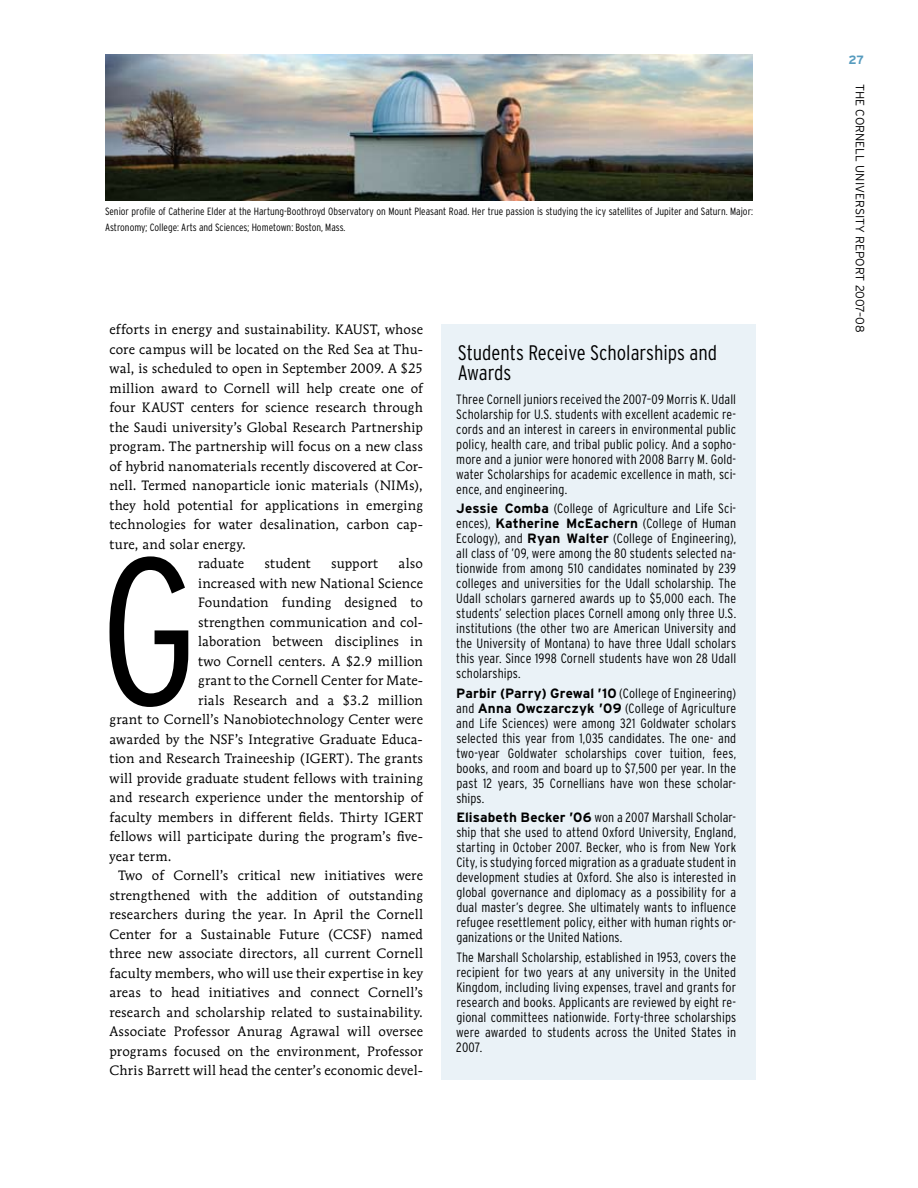
<style>
.page{position:relative;width:918px;height:1188px;background:#fff}
.page>*{position:absolute;margin:0;border:0;box-sizing:border-box;transform-origin:0 0}
.t1{font:300 condensed 208.5px "Interstate";color:#000}
.t2{font:300 condensed 21px/19.5px "Interstate";color:#000}
.t3{font:300 condensed 13.5px/15px "Interstate";letter-spacing:.01em;color:#000;text-align:justify}
.t4{font:13.5px/19.5px "Mendoza Roman Std";letter-spacing:.015em;color:#000;text-align:justify}
.t5{font:300 12px "Interstate";color:#000}
.t6{font:700 12px "Interstate";color:#569bbe}
.t7{font:300 condensed 10.5px/16.2px "Interstate";color:#000}
.s1{font-weight:700;font-stretch:normal}
</style>
<div class="page">
<img style="left:105px;top:54px;width:648px;height:146px">
<div style="left:441px;top:324px;width:315px;height:756px;background:#eaf2f7"></div>
<p class="t7" style="left:105px;top:203px;width:650px">Senior profile of Catherine Elder at the Hartung-Boothroyd Observatory on Mount Pleasant Road. Her true passion is studying the icy satellites of Jupiter and Saturn. Major:<br>Astronomy; College: Arts and Sciences; Hometown: Boston, Mass.</p>
<p class="t4" style="left:110px;top:320px;width:315px">efforts in energy and sustainability. KAUST, whose core campus will be located on the Red Sea at Thu&shy;wal, is scheduled to open in September 2009. A $25 million award to Cornell will help create one of four KAUST centers for science research through the Saudi university’s Global Research Partnership program. The partnership will focus on a new class of hybrid nanomaterials recently discovered at Cor&shy;nell. Termed nanoparticle ionic materials (NIMs), they hold potential for applications in emerging technologies for water desalination, carbon cap&shy;ture, and solar energy.</p>
<h1 class="t1" style="left:99px;top:514px;width:80px">G</h1>
<p class="t4" style="left:198px;top:554px;width:47px">raduate</p>
<p class="t4" style="left:264px;top:554px;width:48px">student</p>
<p class="t4" style="left:331px;top:554px;width:48px">support</p>
<p class="t4" style="left:399px;top:554px;width:26px">also</p>
<p class="t4" style="left:198px;top:573px;width:226px">increased with new National Science</p>
<p class="t4" style="left:198px;top:593px;width:226px">Foundation funding designed to</p>
<p class="t4" style="left:198px;top:612px;width:226px">strengthen communication and col-</p>
<p class="t4" style="left:198px;top:632px;width:226px">laboration between disciplines in</p>
<p class="t4" style="left:198px;top:651px;width:226px">two Cornell centers. A $2.9 million</p>
<p class="t4" style="left:198px;top:671px;width:226px">grant to the Cornell Center for Mate-</p>
<p class="t4" style="left:198px;top:690px;width:226px">rials Research and a $3.2 million</p>
<p class="t4" style="left:109px;top:710px;width:315px">grant to Cornell’s Nanobiotechnology Center were</p>
<p class="t4" style="left:109px;top:729px;width:315px">awarded by the NSF’s Integrative Graduate Educa-</p>
<p class="t4" style="left:109px;top:749px;width:315px">tion and Research Traineeship (IGERT). The grants</p>
<p class="t4" style="left:109px;top:768px;width:315px">will provide graduate student fellows with training</p>
<p class="t4" style="left:109px;top:788px;width:315px">and research experience under the mentorship of</p>
<p class="t4" style="left:109px;top:807px;width:315px">faculty members in different fields. Thirty IGERT</p>
<p class="t4" style="left:109px;top:827px;width:315px">fellows will participate during the program’s five-</p>
<p class="t4" style="left:109px;top:846px;width:64px">year term.</p>
<p class="t4" style="left:119px;top:866px;width:306px">Two of Cornell’s critical new initiatives were</p>
<p class="t4" style="left:109px;top:885px;width:315px">strengthened with the addition of outstanding</p>
<p class="t4" style="left:109px;top:905px;width:315px">researchers during the year. In April the Cornell</p>
<p class="t4" style="left:109px;top:924px;width:315px">Center for a Sustainable Future (CCSF) named</p>
<p class="t4" style="left:109px;top:943px;width:315px">three new associate directors, all current Cornell</p>
<p class="t4" style="left:109px;top:963px;width:315px">faculty members, who will use their expertise in key</p>
<p class="t4" style="left:109px;top:982px;width:315px">areas to head initiatives and connect Cornell’s</p>
<p class="t4" style="left:109px;top:1002px;width:315px">research and scholarship related to sustainability.</p>
<p class="t4" style="left:109px;top:1021px;width:315px">Associate Professor Anurag Agrawal will oversee</p>
<p class="t4" style="left:109px;top:1041px;width:315px">programs focused on the environment, Professor</p>
<p class="t4" style="left:109px;top:1060px;width:315px">Chris Barrett will head the center’s economic devel-</p>
<h2 class="t2" style="left:458px;top:343px;width:261px">Students Receive Scholarships and<br>Awards</h2>
<p class="t3" style="left:456px;top:392px;width:281px">Three Cornell juniors received the 2007–09 Morris K. Udall Scholarship for U.S. students with excellent academic re&shy;cords and an interest in careers in environmental public policy, health care, and tribal public policy. And a sopho&shy;more and a junior were honored with 2008 Barry M. Gold&shy;water Scholarships for academic excellence in math, sci&shy;ence, and engineering.</p>
<p class="t3" style="left:456px;top:501px;width:281px"><span class="s1">Jessie Comba</span> (College of Agriculture and Life Sci&shy;ences), <span class="s1">Katherine McEachern</span> (College of Human Ecology), and <span class="s1">Ryan Walter</span> (College of Engineering), all class of ’09, were among the 80 students selected na&shy;tionwide from among 510 candidates nominated by 239 colleges and universities for the Udall scholarship. The Udall scholars garnered awards up to $5,000 each. The students’ selection places Cornell among only three U.S. institutions (the other two are American University and the University of Montana) to have three Udall scholars this year. Since 1998 Cornell students have won 28 Udall scholarships.</p>
<p class="t3" style="left:456px;top:686px;width:281px"><span class="s1">Parbir (Parry) Grewal ’10</span> (College of Engineering) and <span class="s1">Anna Owczarczyk ’09</span> (College of Agriculture and Life Sciences) were among 321 Goldwater scholars selected this year from 1,035 candidates. The one- and two-year Goldwater scholarships cover tuition, fees, books, and room and board up to $7,500 per year. In the past 12 years, 35 Cornellians have won these scholar&shy;ships.</p>
<p class="t3" style="left:456px;top:810px;width:281px"><span class="s1">Elisabeth Becker ’06</span> won a 2007 Marshall Scholar&shy;ship that she used to attend Oxford University, England, starting in October 2007. Becker, who is from New York City, is studying forced migration as a graduate student in development studies at Oxford. She also is interested in global governance and diplomacy as a possibility for a dual master’s degree. She ultimately wants to influence refugee resettlement policy, either with human rights or&shy;ganizations or the United Nations.</p>
<p class="t3" style="left:456px;top:950px;width:281px">The Marshall Scholarship, established in 1953, covers the recipient for two years at any university in the United Kingdom, including living expenses, travel and grants for research and books. Applicants are reviewed by eight re&shy;gional committees nationwide. Forty-three scholarships were awarded to students across the United States in 2007.</p>
<p class="t6" style="left:849px;top:53px;width:17px">27</p>
<p class="t5" style="left:867px;top:84px;width:250px;rotate:90deg">The Cornell university Report 2007–08</p>
</div>
